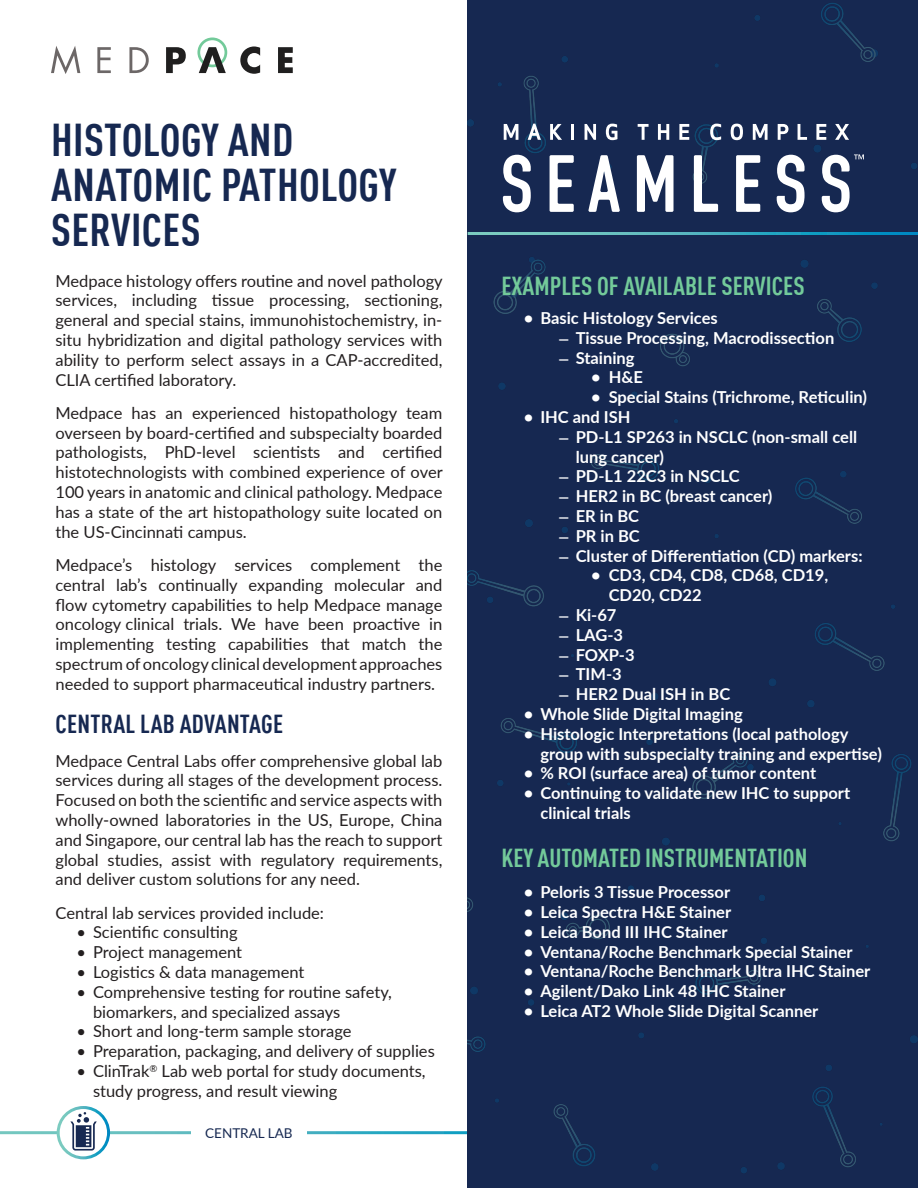
<style>
.page{position:relative;width:918px;height:1188px;background:#fff}
.page>*{position:absolute;margin:0;border:0;box-sizing:border-box;transform-origin:0 0}
.t1{font:700 condensed 45px/45px "DINOT";letter-spacing:.01em;color:#162851}
.t2{font:700 condensed 25.5px "DINOT";color:#73ca9a}
.t3{font:700 condensed 25.5px "DINOT";letter-spacing:.01em;color:#162851}
.t4{font:16.5px/19.8px "Lato";color:#231f20;text-align:justify}
.t5{font:700 16.5px/19.8px "Lato";color:#fff}
.t6{font:13.5px "Lato";color:#162851}
.s1{font-size:13.5px}
</style>
<div class="page">
<div style="left:468px;top:0;width:450px;height:1188px;background:#162851"></div>
<svg style="left:51px;top:46px;width:29px;height:28px"></svg>
<svg style="left:97px;top:47px;width:14px;height:26px"></svg>
<svg style="left:129px;top:47px;width:20px;height:26px"></svg>
<svg style="left:166px;top:47px;width:20px;height:26px"></svg>
<svg style="left:197px;top:37px;width:30px;height:36px"></svg>
<svg style="left:240px;top:46px;width:20px;height:28px"></svg>
<svg style="left:278px;top:47px;width:15px;height:26px"></svg>
<hr style="left:468px;top:232px;width:450px;height:3px;background:#fff">
<svg style="left:58px;top:1108px;width:51px;height:50px"></svg>
<div style="left:57px;top:1106px;width:53px;height:53px;border:3px solid #fff;border-radius:50%"></div>
<svg style="left:504px;top:124px;width:14px;height:16px"></svg>
<svg style="left:528px;top:124px;width:13px;height:16px"></svg>
<svg style="left:550px;top:124px;width:12px;height:16px"></svg>
<hr style="left:571px;top:124px;width:3px;height:16px;background:#fff">
<svg style="left:585px;top:124px;width:11px;height:16px"></svg>
<svg style="left:606px;top:124px;width:11px;height:16px"></svg>
<svg style="left:638px;top:124px;width:11px;height:16px"></svg>
<svg style="left:658px;top:124px;width:11px;height:16px"></svg>
<svg style="left:679px;top:124px;width:10px;height:16px"></svg>
<svg style="left:710px;top:124px;width:11px;height:16px"></svg>
<svg style="left:731px;top:124px;width:12px;height:16px"></svg>
<svg style="left:753px;top:124px;width:15px;height:16px"></svg>
<svg style="left:778px;top:124px;width:10px;height:16px"></svg>
<svg style="left:798px;top:124px;width:9px;height:16px"></svg>
<svg style="left:816px;top:124px;width:10px;height:16px"></svg>
<svg style="left:835px;top:124px;width:14px;height:16px"></svg>
<svg style="left:503px;top:155px;width:28px;height:57px"></svg>
<svg style="left:550px;top:155px;width:24px;height:57px"></svg>
<svg style="left:588px;top:155px;width:32px;height:57px"></svg>
<svg style="left:637px;top:155px;width:37px;height:57px"></svg>
<svg style="left:694px;top:155px;width:24px;height:57px"></svg>
<svg style="left:736px;top:155px;width:24px;height:57px"></svg>
<svg style="left:777px;top:155px;width:28px;height:57px"></svg>
<svg style="left:822px;top:154px;width:42px;height:58px"></svg>
<svg style="left:70px;top:1112px;width:27px;height:39px"></svg>
<p class="t1" style="left:51px;top:114px;width:347px">HISTOLOGY AND<br>ANATOMIC PATHOLOGY</p>
<p class="t1" style="left:51px;top:204px;width:151px">SERVICES</p>
<p class="t4" style="left:56px;top:270px;width:389px">Medpace histology offers routine and novel pathology services, including tissue processing, sectioning, general and special stains, immunohistochemistry, in&shy;situ hybridization and digital pathology services with ability to perform select assays in a CAP-accredited, CLIA certified laboratory.</p>
<p class="t4" style="left:56px;top:402px;width:389px">Medpace has an experienced histopathology team overseen by board-certified and subspecialty boarded pathologists, PhD-level scientists and certified histotechnologists with combined experience of over 100 years in anatomic and clinical pathology. Medpace has a state of the art histopathology suite located on the US-Cincinnati campus.</p>
<p class="t4" style="left:56px;top:554px;width:388px">Medpace’s histology services complement the central lab’s continually expanding molecular and flow cytometry capabilities to help Medpace manage oncology clinical trials. We have been proactive in implementing testing capabilities that match the spectrum of oncology clinical development approaches needed to support pharmaceutical industry partners.</p>
<p class="t3" style="left:56px;top:705px;width:229px">CENTRAL LAB ADVANTAGE</p>
<p class="t4" style="left:56px;top:750px;width:388px">Medpace Central Labs offer comprehensive global lab services during all stages of the development process.<br>Focused on both the scientific and service aspects with wholly-owned laboratories in the US, Europe, China and Singapore, our central lab has the reach to support global studies, assist with regulatory requirements, and deliver custom solutions for any need.</p>
<p class="t4" style="left:56px;top:902px;width:270px">Central lab services provided include:</p>
<p class="t4" style="left:77px;top:922px;width:163px">• Scientific consulting</p>
<p class="t4" style="left:77px;top:942px;width:167px">• Project management</p>
<p class="t4" style="left:77px;top:961px;width:230px">• Logistics &amp; data management</p>
<p class="t4" style="left:93px;top:981px;width:300px;text-indent:-16px">• Comprehensive testing for routine safety, biomarkers, and specialized assays</p>
<p class="t4" style="left:77px;top:1021px;width:277px">• Short and long-term sample storage</p>
<p class="t4" style="left:77px;top:1041px;width:360px">• Preparation, packaging, and delivery of supplies</p>
<p class="t4" style="left:93px;top:1060px;width:334px;text-indent:-16px">• ClinTrak<sup>®</sup> Lab web portal for study documents, study progress, and result viewing</p>
<p class="t6" style="left:205px;top:1123px;width:89px">CENTRAL LAB</p>
<p class="t2" style="left:501px;top:267px;width:305px">EXAMPLES OF AVAILABLE SERVICES</p>
<p class="t5" style="left:524px;top:307px;width:195px">• Basic Histology Services</p>
<p class="t5" style="left:558px;top:327px;width:277px"><span class="s1">—</span> Tissue Processing, Macrodissection</p>
<p class="t5" style="left:558px;top:347px;width:78px"><span class="s1">—</span> Staining</p>
<p class="t5" style="left:591px;top:367px;width:53px">• H&amp;E</p>
<p class="t5" style="left:591px;top:387px;width:278px">• Special Stains (Trichrome, Reticulin)</p>
<p class="t5" style="left:524px;top:406px;width:108px">• IHC and ISH</p>
<p class="t5" style="left:576px;top:426px;width:283px;text-indent:-17px"><span class="s1">—</span> PD-L1 SP263 in NSCLC (non-small cell lung cancer)</p>
<p class="t5" style="left:558px;top:466px;width:183px"><span class="s1">—</span> PD-L1 22C3 in NSCLC</p>
<p class="t5" style="left:558px;top:486px;width:216px"><span class="s1">—</span> HER2 in BC (breast cancer)</p>
<p class="t5" style="left:558px;top:505px;width:82px"><span class="s1">—</span> ER in BC</p>
<p class="t5" style="left:558px;top:525px;width:83px"><span class="s1">—</span> PR in BC</p>
<p class="t5" style="left:558px;top:545px;width:306px"><span class="s1">—</span> Cluster of Differentiation (CD) markers:</p>
<p class="t5" style="left:609px;top:565px;width:221px;text-indent:-18px">• CD3, CD4, CD8, CD68, CD19,<br>CD20, CD22</p>
<p class="t5" style="left:558px;top:604px;width:60px"><span class="s1">—</span> Ki-67</p>
<p class="t5" style="left:558px;top:624px;width:66px"><span class="s1">—</span> LAG-3</p>
<p class="t5" style="left:558px;top:644px;width:78px"><span class="s1">—</span> FOXP-3</p>
<p class="t5" style="left:558px;top:664px;width:65px"><span class="s1">—</span> TIM-3</p>
<p class="t5" style="left:558px;top:684px;width:173px"><span class="s1">—</span> HER2 Dual ISH in BC</p>
<p class="t5" style="left:524px;top:703px;width:220px">• Whole Slide Digital Imaging</p>
<p class="t5" style="left:540px;top:723px;width:343px;text-indent:-16px">• Histologic Interpretations (local pathology group with subspecialty training and expertise)</p>
<p class="t5" style="left:524px;top:763px;width:294px">• % ROI (surface area) of tumor content</p>
<p class="t5" style="left:540px;top:783px;width:311px;text-indent:-16px">• Continuing to validate new IHC to support clinical trials</p>
<p class="t2" style="left:501px;top:839px;width:308px">KEY AUTOMATED INSTRUMENTATION</p>
<p class="t5" style="left:524px;top:882px;width:208px">• Peloris 3 Tissue Processor</p>
<p class="t5" style="left:524px;top:901px;width:209px">• Leica Spectra H&amp;E Stainer</p>
<p class="t5" style="left:524px;top:921px;width:205px">• Leica Bond III IHC Stainer</p>
<p class="t5" style="left:524px;top:941px;width:330px">• Ventana/Roche Benchmark Special Stainer</p>
<p class="t5" style="left:524px;top:961px;width:348px">• Ventana/Roche Benchmark Ultra IHC Stainer</p>
<p class="t5" style="left:524px;top:981px;width:263px">• Agilent/Dako Link 48 IHC Stainer</p>
<p class="t5" style="left:524px;top:1000px;width:296px">• Leica AT2 Whole Slide Digital Scanner</p>
</div>
